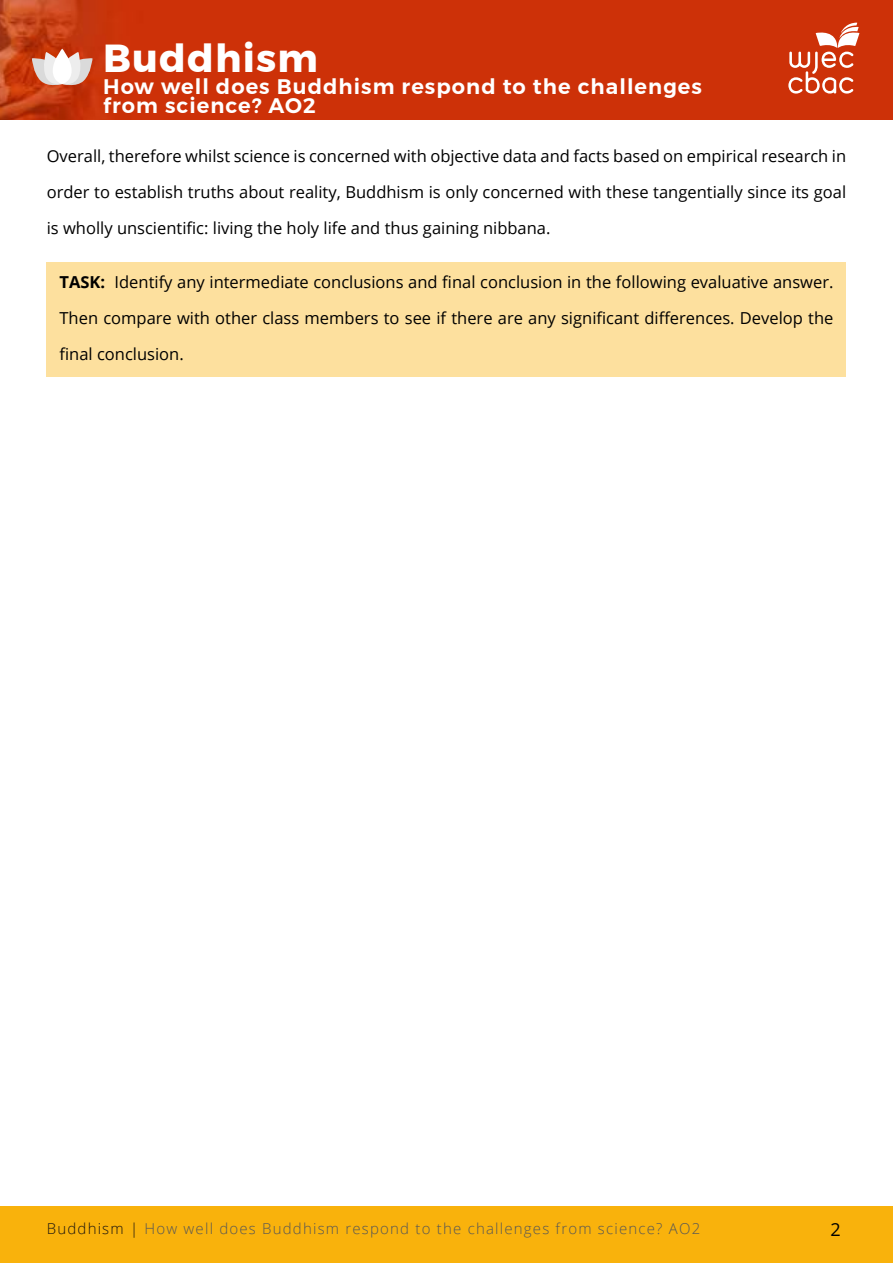
<style>
.page{position:relative;width:893px;height:1263px;background:#fff}
.page>*{position:absolute;margin:0;border:0;box-sizing:border-box;transform-origin:0 0}
.t1{font:700 39px "Montserrat";letter-spacing:.03em;color:#fff}
.t2{font:600 21px/19.5px "Montserrat";letter-spacing:.05em;color:#fff}
.t3{font:18px "Open Sans";color:#000}
.t4{font:16.5px/36px "Open Sans";color:#000;text-align:justify}
.t5{font:300 15px "Open Sans";letter-spacing:.08em;color:#575756}
.s1{font-weight:700}
.s2{color:#1d160f}
</style>
<div class="page">
<img style="left:0;top:0;width:893px;height:119px">
<svg style="left:788px;top:23px;width:71px;height:71px"></svg>
<div style="left:0;top:1206px;width:893px;height:57px;background:#f9b20c"></div>
<svg style="left:32px;top:49px;width:60px;height:39px"></svg>
<svg style="left:57px;top:34px;width:11px;height:11px"></svg>
<div style="left:47px;top:263px;width:799px;height:114px;background:#fde09e"></div>
<h1 class="t1" style="left:103px;top:27px;width:216px">Buddhism</h1>
<p class="t2" style="left:103px;top:77px;width:600px">How well does Buddhism respond to the challenges from science? AO2</p>
<p class="t4" style="left:47px;top:138px;width:801px">Overall, therefore whilst science is concerned with objective data and facts based on empirical research in order to establish truths about reality, Buddhism is only concerned with these tangentially since its goal is wholly unscientific: living the holy life and thus gaining nibbana.</p>
<p class="t4" style="left:60px;top:264px;width:775px"><span class="s1">TASK:</span> Identify any intermediate conclusions and final conclusion in the following evaluative answer.<br>Then compare with other class members to see if there are any significant differences. Develop the final conclusion.</p>
<p class="t5" style="left:47px;top:1218px;width:655px"><span class="s2">Buddhism |</span> How well does Buddhism respond to the challenges from science? AO2</p>
<p class="t3" style="left:830px;top:1217px;width:12px">2</p>
</div>
